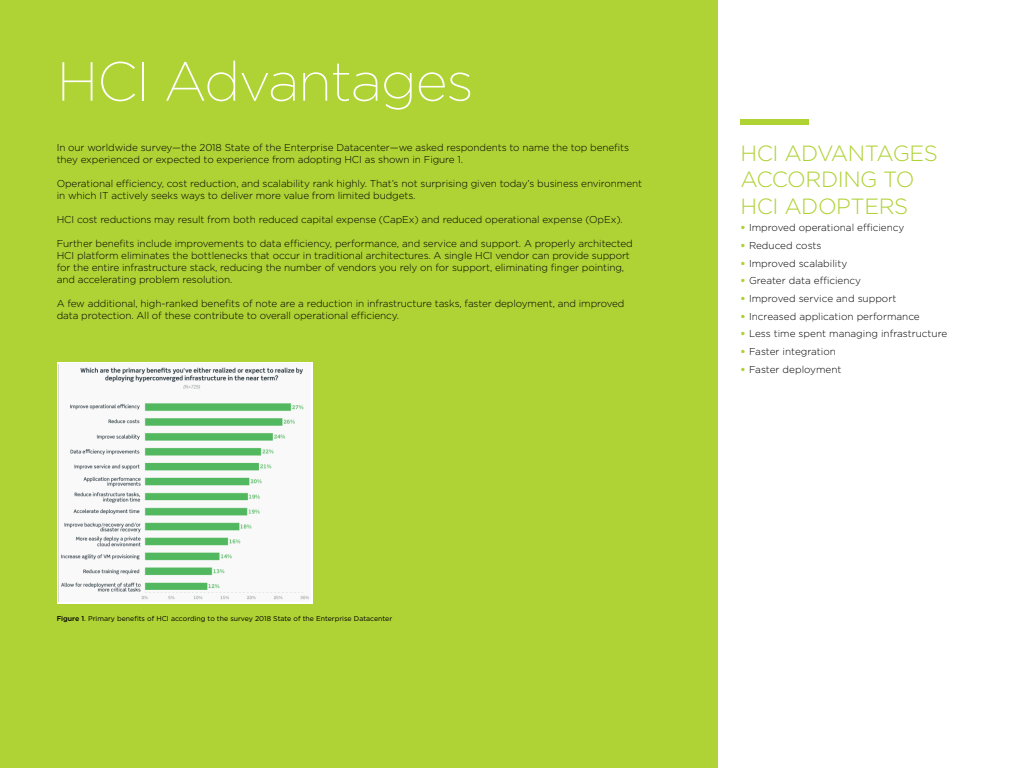
<style>
.page{position:relative;width:1024px;height:768px;background:#fff}
.page>*{position:absolute;margin:0;border:0;box-sizing:border-box;transform-origin:0 0}
.t1{font:200 55px "Gotham";letter-spacing:-.02em;color:#fff}
.t2{font:300 22px/26.4px "Gotham";letter-spacing:-.02em;color:#afd235}
.t3{font:300 10px/12px "Gotham";letter-spacing:-.01em;color:#000}
.t4{font:7px "Gotham";color:#000}
.s1{font-weight:500}
.s2{font-weight:900;color:#afd235}
</style>
<div class="page">
<div style="left:0;top:0;width:718px;height:768px;background:#afd235"></div>
<div style="left:57px;top:362px;width:255px;height:242px;background:#fff"></div>
<img style="left:58px;top:364px;width:252px;height:238px">
<div style="left:741px;top:119px;width:68px;height:6px;background:#afd235"></div>
<h1 class="t1" style="left:57px;top:47px;width:419px">HCI Advantages</h1>
<p class="t3" style="left:57px;top:141px;width:574px">In our worldwide survey—the 2018 State of the Enterprise Datacenter—we asked respondents to name the top benefits they experienced or expected to experience from adopting HCI as shown in Figure 1.</p>
<p class="t3" style="left:57px;top:177px;width:587px">Operational efficiency, cost reduction, and scalability rank highly. That’s not surprising given today’s business environment in which IT actively seeks ways to deliver more value from limited budgets.</p>
<p class="t3" style="left:57px;top:213px;width:568px">HCI cost reductions may result from both reduced capital expense (CapEx) and reduced operational expense (OpEx).</p>
<p class="t3" style="left:57px;top:237px;width:578px">Further benefits include improvements to data efficiency, performance, and service and support. A properly architected HCI platform eliminates the bottlenecks that occur in traditional architectures. A single HCI vendor can provide support for the entire infrastructure stack, reducing the number of vendors you rely on for support, eliminating finger pointing, and accelerating problem resolution.</p>
<p class="t3" style="left:57px;top:297px;width:569px">A few additional, high-ranked benefits of note are a reduction in infrastructure tasks, faster deployment, and improved data protection. All of these contribute to overall operational efficiency.</p>
<p class="t4" style="left:57px;top:614px;width:337px"><span class="s1">Figure 1</span>. Primary benefits of HCI according to the survey 2018 State of the Enterprise Datacenter</p>
<h2 class="t2" style="left:741px;top:139px;width:199px">HCI ADVANTAGES<br>ACCORDING TO<br>HCI ADOPTERS</h2>
<p class="t3" style="left:741px;top:221px;width:165px"><span class="s2">•</span> Improved operational efficiency</p>
<p class="t3" style="left:741px;top:239px;width:82px"><span class="s2">•</span> Reduced costs</p>
<p class="t3" style="left:741px;top:257px;width:108px"><span class="s2">•</span> Improved scalability</p>
<p class="t3" style="left:741px;top:274px;width:122px"><span class="s2">•</span> Greater data efficiency</p>
<p class="t3" style="left:741px;top:292px;width:157px"><span class="s2">•</span> Improved service and support</p>
<p class="t3" style="left:741px;top:310px;width:181px"><span class="s2">•</span> Increased application performance</p>
<p class="t3" style="left:741px;top:327px;width:208px"><span class="s2">•</span> Less time spent managing infrastructure</p>
<p class="t3" style="left:741px;top:345px;width:97px"><span class="s2">•</span> Faster integration</p>
<p class="t3" style="left:741px;top:363px;width:103px"><span class="s2">•</span> Faster deployment</p>
</div>
